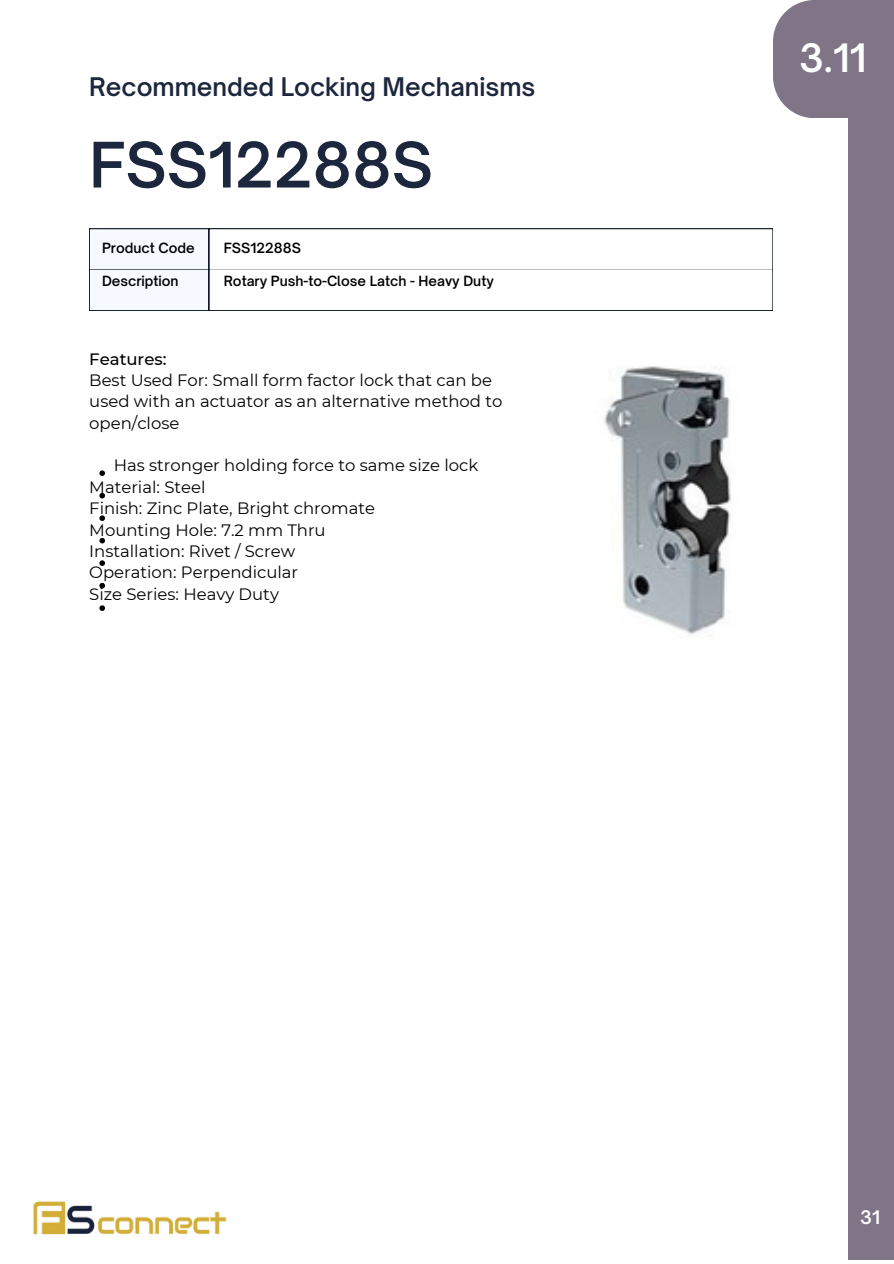
<style>
.page{position:relative;width:894px;height:1264px;background:#fff}
.page>*{position:absolute;margin:0;border:0;box-sizing:border-box;transform-origin:0 0}
.t1{font:600 60px "Open Sauce One";color:#1c263c}
.t2{font:600 37.5px "Open Sauce One";color:#fff}
.t3{font:600 24.6px "Open Sauce One";color:#1c263c}
.t4{font:600 18px "Open Sauce One";color:#fff}
.t5{font:16.5px/21.3px "Montserrat";color:#000}
.t6{font:600 13.5px "Open Sauce One";color:#000}
.s1{font-weight:500}
</style>
<div class="page">
<div style="left:847px;top:0;width:46px;height:1259px;background:#807587"></div>
<div style="left:772px;top:0;width:121px;height:117px;background:#807587"></div>
<div style="left:89px;top:229px;width:122px;height:41px;background:#f6f9ff"></div>
<div style="left:89px;top:228px;width:120px;height:43px;border:1px solid #01111d"></div>
<div style="left:208px;top:268px;width:565px;height:43px;border:1px solid #01111d"></div>
<div style="left:209px;top:229px;width:565px;height:41px;background:#fff"></div>
<div style="left:208px;top:228px;width:565px;height:43px;border:1px solid #01111d"></div>
<div style="left:89px;top:269px;width:122px;height:42px;background:#f6f9ff"></div>
<div style="left:89px;top:268px;width:120px;height:43px;border:1px solid #01111d"></div>
<img style="left:604px;top:366px;width:127px;height:269px">
<svg style="left:99px;top:470px;width:6px;height:6px"></svg>
<svg style="left:99px;top:493px;width:6px;height:5px"></svg>
<svg style="left:99px;top:515px;width:6px;height:6px"></svg>
<svg style="left:99px;top:538px;width:6px;height:5px"></svg>
<svg style="left:99px;top:560px;width:6px;height:6px"></svg>
<svg style="left:99px;top:583px;width:6px;height:5px"></svg>
<svg style="left:99px;top:605px;width:6px;height:6px"></svg>
<img style="left:33px;top:1201px;width:194px;height:34px">
<p class="t3" style="left:89px;top:71px;width:447px">Recommended Locking Mechanisms</p>
<h2 class="t1" style="left:89px;top:127px;width:345px">FSS12288S</h2>
<p class="t6" style="left:102px;top:240px;width:94px">Product Code</p>
<p class="t6" style="left:102px;top:272px;width:78px">Description</p>
<p class="t6" style="left:224px;top:239px;width:79px">FSS12288S</p>
<p class="t6" style="left:224px;top:272px;width:271px">Rotary Push-to-Close Latch - Heavy Duty</p>
<h4 class="t5" style="left:89px;top:348px;width:414px"><span class="s1">Features:<br></span>Best Used For: Small form factor lock that can be used with an actuator as an alternative method to open/close</h4>
<h4 class="t5" style="left:89px;top:455px;width:390px;text-indent:24px">Has stronger holding force to same size lock<br>Material: Steel<br>Finish: Zinc Plate, Bright chromate<br>Mounting Hole: 7.2 mm Thru<br>Installation: Rivet / Screw<br>Operation: Perpendicular<br>Size Series: Heavy Duty</h4>
<h1 class="t2" style="left:799px;top:34px;width:69px">3.11</h1>
<p class="t4" style="left:860px;top:1206px;width:21px">31</p>
</div>
